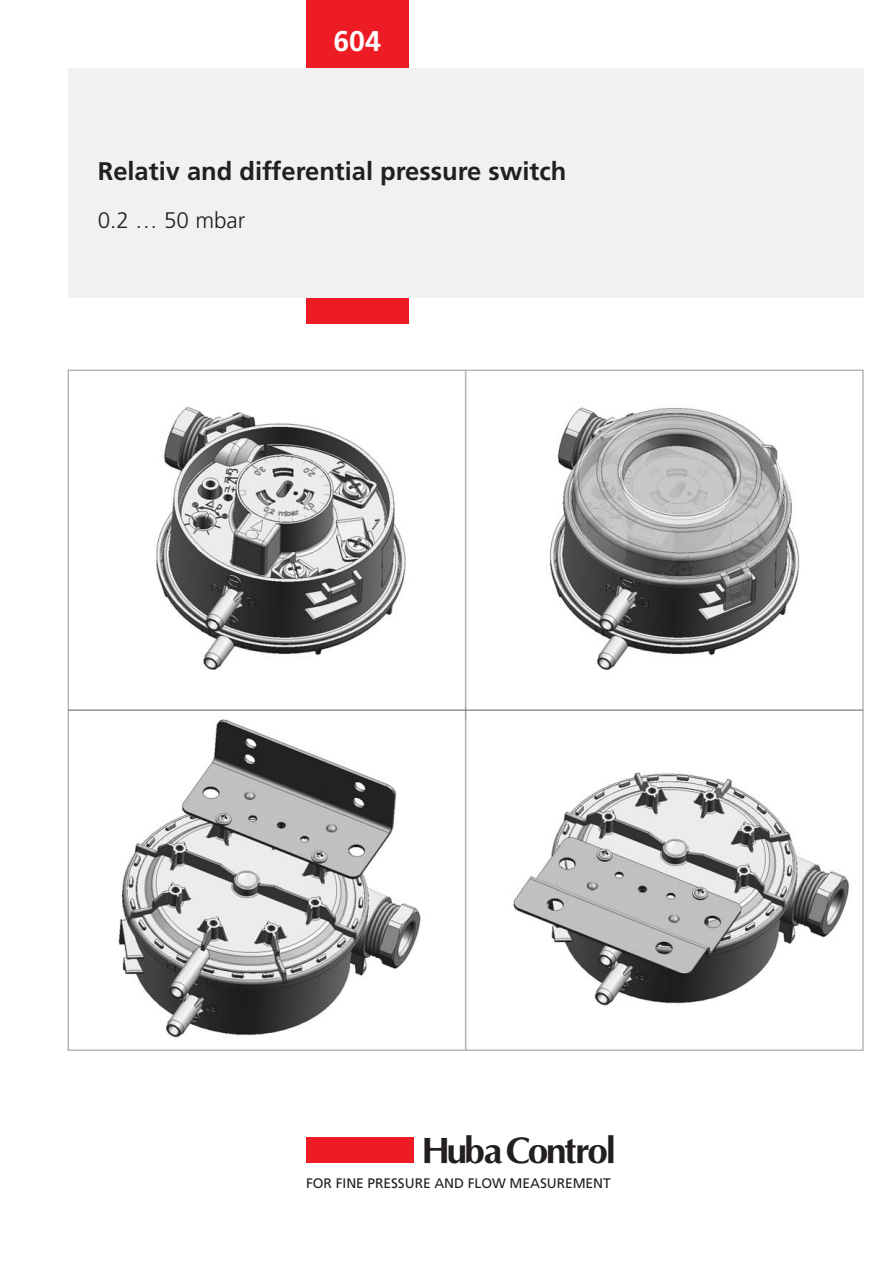
<style>
.page{position:relative;width:893px;height:1263px;background:#fff}
.page>*{position:absolute;margin:0;border:0;box-sizing:border-box;transform-origin:0 0}
.t1{font:700 36.9px "Optima";letter-spacing:-.06em;color:#231f20}
.t2{font:700 28.5px "Frutiger";color:#fff}
.t3{font:700 25.5px "Frutiger";color:#231f20}
.t4{font:300 22.5px "Frutiger";color:#231f20}
.t5{font:13.8px "Frutiger";letter-spacing:-.005em;color:#231f20}
</style>
<div class="page">
<div style="left:306px;top:0;width:102px;height:323px;background:#ed1c24"></div>
<div style="left:68px;top:68px;width:795px;height:230px;background:#f1f1f2"></div>
<div style="left:306px;top:1137px;width:107px;height:26px;background:#ed1c24"></div>
<img style="left:156px;top:405px;width:250px;height:265px">
<div style="left:68px;top:370px;width:398px;height:340px;border:1px solid #939598"></div>
<img style="left:549px;top:407px;width:251px;height:263px">
<div style="left:466px;top:370px;width:397px;height:340px;border:1px solid #939598"></div>
<img style="left:118px;top:719px;width:303px;height:319px">
<div style="left:68px;top:710px;width:398px;height:340px;border:1px solid #939598"></div>
<img style="left:511px;top:772px;width:338px;height:235px">
<div style="left:466px;top:710px;width:397px;height:340px;border:1px solid #939598"></div>
<p class="t2" style="left:333px;top:30px;width:49px">604</p>
<p class="t3" style="left:98px;top:161px;width:470px">Relativ and differential pressure switch</p>
<p class="t4" style="left:98px;top:211px;width:149px">0.2 … 50 mbar</p>
<h1 class="t1" style="left:421px;top:1135px;width:196px">Huba Control</h1>
<p class="t5" style="left:306px;top:1177px;width:306px">FOR FINE PRESSURE AND FLOW MEASUREMENT</p>
</div>
